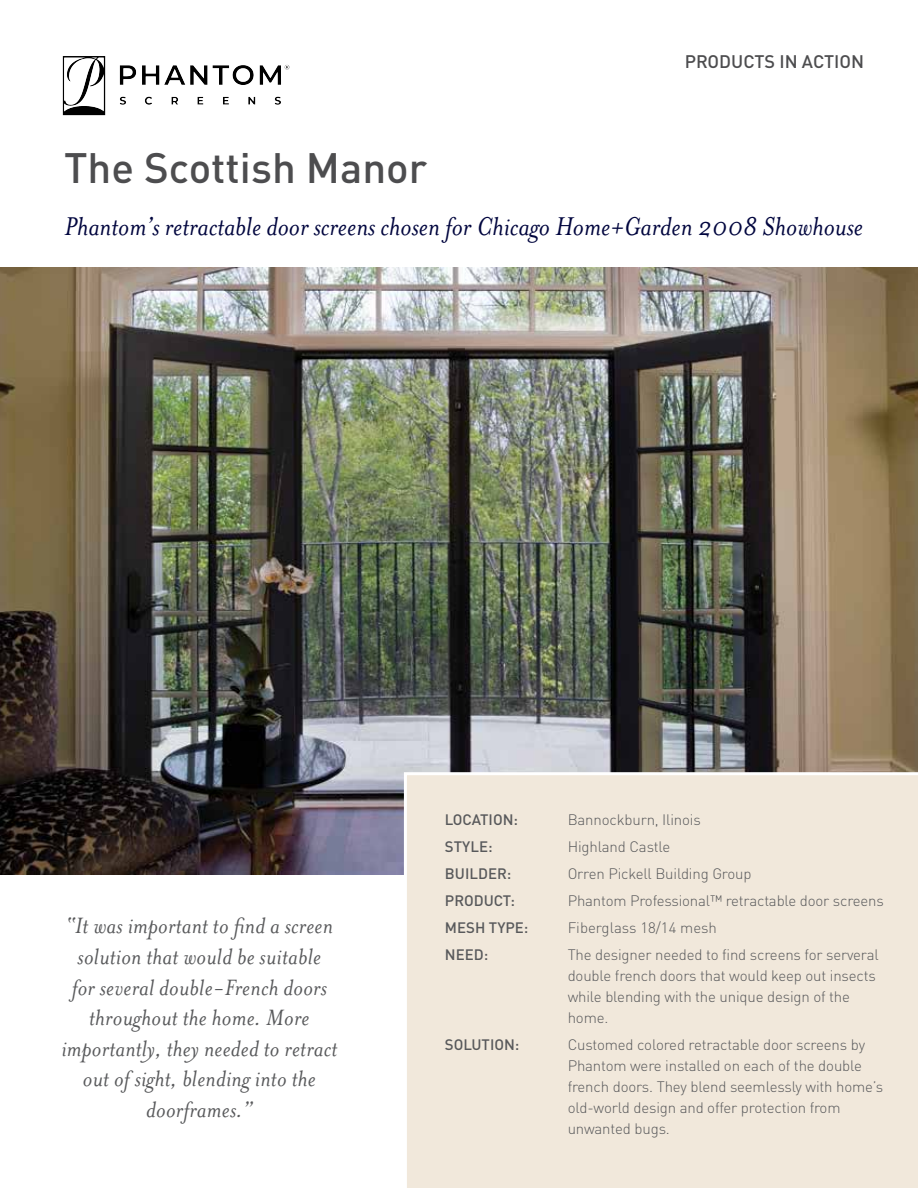
<style>
.page{position:relative;width:918px;height:1188px;background:#fff}
.page>*{position:absolute;margin:0;border:0;box-sizing:border-box;transform-origin:0 0}
.t1{font:500 42px "DINOT";color:#4d4d4f}
.t2{font:italic 29.55px "Mrs Eaves";color:#00053e}
.t3{font:italic 25.5px/30.6px "Mrs Eaves";letter-spacing:.01em;color:#58595b;text-align:center}
.t4{font:500 18px "DINOT";color:#4d4d4f}
.t5{font:300 15px/21px "DINOT";letter-spacing:-.01em;color:#58595b}
.t6{font:500 15px/27px "DINOT";color:#58595b}
.t7{font:300 15px "DIN";letter-spacing:-.01em;color:#58595b}
</style>
<div class="page">
<img style="left:0;top:267px;width:918px;height:607px">
<div style="left:404px;top:772px;width:514px;height:416px;background:#f1e8db"></div>
<img style="left:62px;top:56px;width:228px;height:60px">
<p class="t4" style="left:685px;top:50px;width:181px">PRODUCTS IN ACTION</p>
<h1 class="t1" style="left:64px;top:141px;width:365px">The Scottish Manor</h1>
<h2 class="t2" style="left:64px;top:211px;width:800px">Phantom’s retractable door screens chosen for Chicago Home+Garden 2008 Showhouse</h2>
<h3 class="t3" style="left:61px;top:911px;width:277px">“It was important to find a screen solution that would be suitable<br>for several double-French doors throughout the home. More importantly, they needed to retract out of sight, blending into the doorframes.”</h3>
<p class="t6" style="left:445px;top:806px;width:85px">LOCATION:<br>STYLE:<br>BUILDER:<br>PRODUCT:<br>MESH TYPE:<br>NEED:</p>
<p class="t6" style="left:445px;top:1031px;width:76px">SOLUTION:</p>
<p class="t5" style="left:568px;top:806px;width:185px;line-height:27px">Bannockburn, Ilinois<br>Highland Castle<br>Orren Pickell Building Group</p>
<p class="t7" style="left:568px;top:892px;width:318px">Phantom Professional™ retractable door screens</p>
<p class="t5" style="left:568px;top:914px;width:313px;line-height:27px">Fiberglass 18/14 mesh<br>The designer needed to find screens for serveral</p>
<p class="t5" style="left:568px;top:965px;width:310px">double french doors that would keep out insects while blending with the unique design of the home.</p>
<p class="t5" style="left:568px;top:1034px;width:317px">Customed colored retractable door screens by Phantom were installed on each of the double french doors. They blend seemlessly with home’s old-world design and offer protection from unwanted bugs.</p>
</div>
